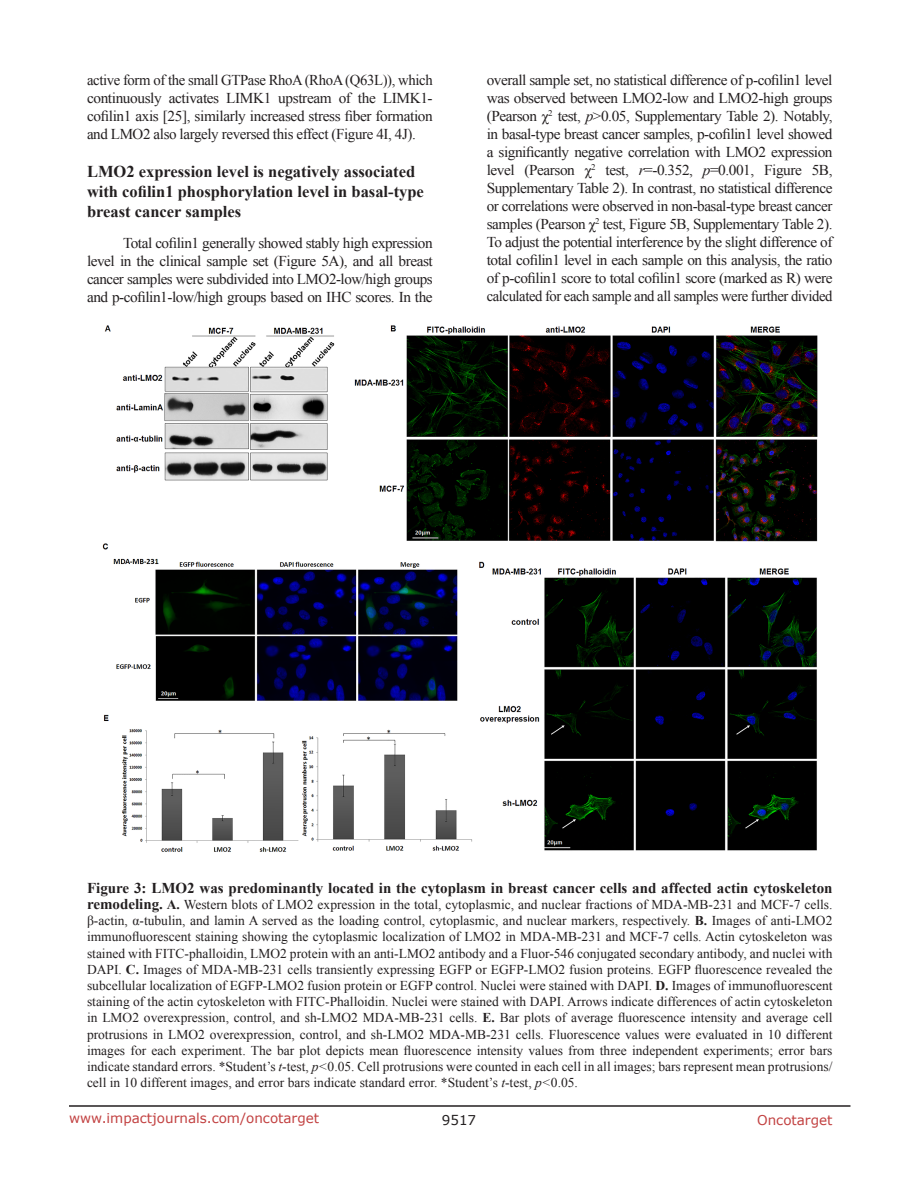
<style>
.page{position:relative;width:918px;height:1188px;background:#fff}
.page>*{position:absolute;margin:0;border:0;box-sizing:border-box;transform-origin:0 0}
.SubHeading{font:700 16.5px/19.8px "Times New Roman";color:#231f20}
.BodyText{font:15px/18px "Times New Roman";letter-spacing:-.03em;color:#231f20;text-align:justify}
.figuretext{font:700 15px "Times New Roman";color:#231f20}
.figuretext-2{font:13.5px/16.2px "Times New Roman";color:#231f20;text-align:justify}
.t1{font:13.5px "Verdana";color:#c24141}
.t2{font:13.5px "Verdana";color:#231f20}
.s1{font-style:italic}
.s2{font-weight:700;font-size:15px}
.s3{font-weight:700}
</style>
<div class="page">
<hr style="left:69px;top:1105px;width:781px;height:2px;background:#231f20">
<img style="left:102px;top:325px;width:716px;height:527px">
<p class="BodyText" style="left:87px;top:71px;width:347px">active form of the small GTPase RhoA (RhoA (Q63L)), which continuously activates LIMK1 upstream of the LIMK1- cofilin1 axis [25], similarly increased stress fiber formation and LMO2 also largely reversed this effect (Figure 4I, 4J).</p>
<p class="SubHeading" style="left:87px;top:161px;width:338px">LMO2 expression level is negatively associated with cofilin1 phosphorylation level in basal-type breast cancer samples</p>
<p class="BodyText" style="left:87px;top:234px;width:347px;text-indent:36px">Total cofilin1 generally showed stably high expression level in the clinical sample set (Figure 5A), and all breast cancer samples were subdivided into LMO2-low/high groups and p-cofilin1-low/high groups based on IHC scores. In the</p>
<p class="BodyText" style="left:487px;top:71px;width:347px">overall sample set, no statistical difference of p-cofilin1 level was observed between LMO2-low and LMO2-high groups (Pearson χ<sup>2</sup> test, <span class="s1">p</span>&gt;0.05, Supplementary Table 2). Notably, in basal-type breast cancer samples, p-cofilin1 level showed a significantly negative correlation with LMO2 expression level (Pearson χ<sup>2</sup> test, <span class="s1">r</span>=-0.352, <span class="s1">p</span>=0.001, Figure 5B, Supplementary Table 2). In contrast, no statistical difference or correlations were observed in non-basal-type breast cancer samples (Pearson χ<sup>2</sup> test, Figure 5B, Supplementary Table 2).<br>To adjust the potential interference by the slight difference of total cofilin1 level in each sample on this analysis, the ratio of p-cofilin1 score to total cofilin1 score (marked as R) were calculated for each sample and all samples were further divided</p>
<p class="figuretext" style="left:87px;top:877px;width:747px">Figure 3: LMO2 was predominantly located in the cytoplasm in breast cancer cells and affected actin cytoskeleton</p>
<p class="figuretext-2" style="left:87px;top:896px;width:747px"><span class="s2">remodeling.</span> <span class="s3">A.</span> Western blots of LMO2 expression in the total, cytoplasmic, and nuclear fractions of MDA-MB-231 and MCF-7 cells. β-actin, α-tubulin, and lamin A served as the loading control, cytoplasmic, and nuclear markers, respectively. <span class="s3">B.</span> Images of anti-LMO2 immunofluorescent staining showing the cytoplasmic localization of LMO2 in MDA-MB-231 and MCF-7 cells. Actin cytoskeleton was stained with FITC-phalloidin, LMO2 protein with an anti-LMO2 antibody and a Fluor-546 conjugated secondary antibody, and nuclei with DAPI. <span class="s3">C.</span> Images of MDA-MB-231 cells transiently expressing EGFP or EGFP-LMO2 fusion proteins. EGFP fluorescence revealed the subcellular localization of EGFP-LMO2 fusion protein or EGFP control. Nuclei were stained with DAPI. <span class="s3">D.</span> Images of immunofluorescent staining of the actin cytoskeleton with FITC-Phalloidin. Nuclei were stained with DAPI. Arrows indicate differences of actin cytoskeleton in LMO2 overexpression, control, and sh-LMO2 MDA-MB-231 cells. <span class="s3">E.</span> Bar plots of average fluorescence intensity and average cell protrusions in LMO2 overexpression, control, and sh-LMO2 MDA-MB-231 cells. Fluorescence values were evaluated in 10 different images for each experiment. The bar plot depicts mean fluorescence intensity values from three independent experiments; error bars indicate standard errors. *Student’s <span class="s1">t</span>-test, <span class="s1">p&lt;</span>0.05. Cell protrusions were counted in each cell in all images; bars represent mean protrusions/ cell in 10 different images, and error bars indicate standard error. *Student’s <span class="s1">t</span>-test, <span class="s1">p&lt;</span>0.05.</p>
<p class="t1" style="left:69px;top:1109px;width:252px">www.impactjournals.com/oncotarget</p>
<p class="t2" style="left:442px;top:1111px;width:36px">9517</p>
<p class="t1" style="left:757px;top:1111px;width:77px">Oncotarget</p>
</div>
